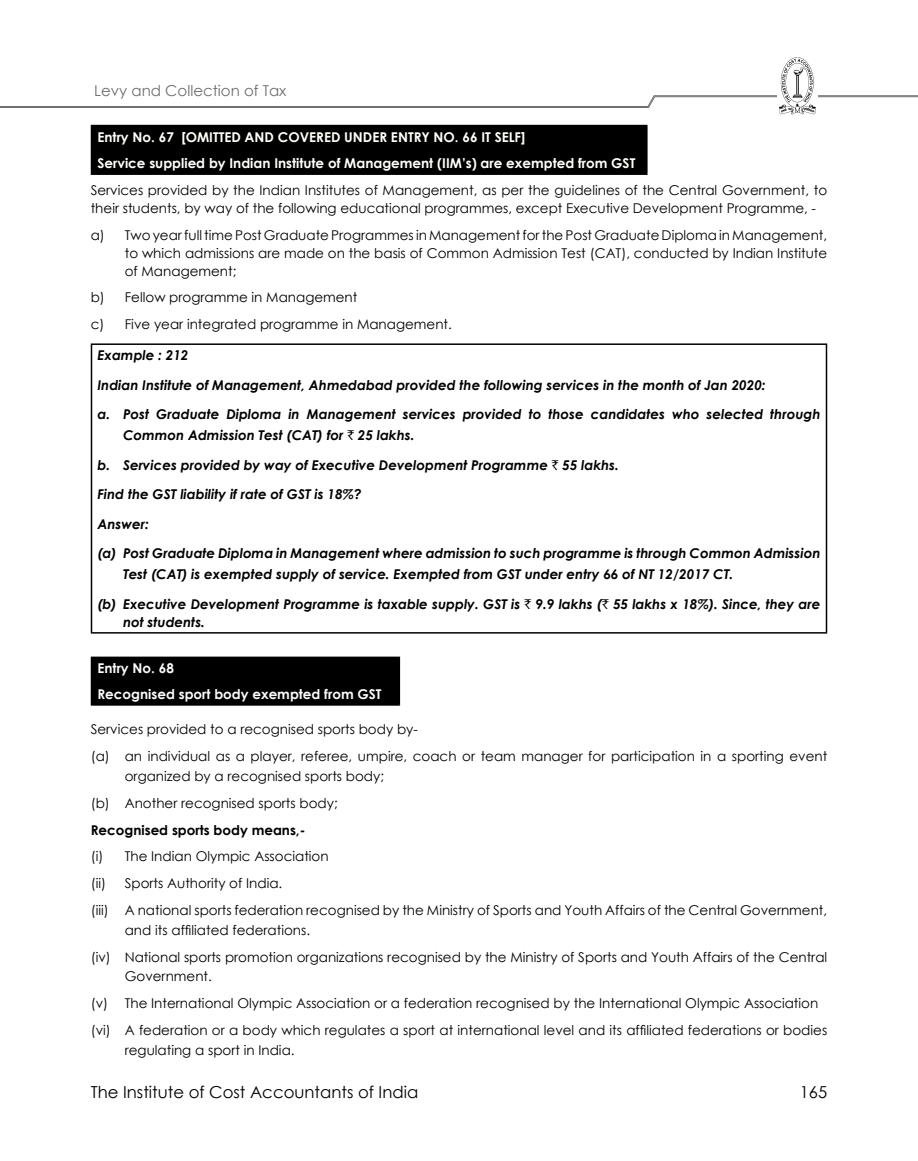
<style>
.page{position:relative;width:918px;height:1161px;background:#fff}
.page>*{position:absolute;margin:0;border:0;box-sizing:border-box;transform-origin:0 0}
.t1{font:16.5px "Century Gothic";color:#000}
.t2{font:15px "Century Gothic";color:#6d6e71}
.No_Spacing{font:13.5px/19.5px "Century Gothic";color:#000}
.No_Spacing-2{font:italic 700 13.5px/21px "Century Gothic";color:#000}
.No_Spacing-3{font:700 13.5px "Century Gothic";color:#fffffb}
.No_Spacing-4{font:700 13.5px "Century Gothic";color:#fbfdfb}
.No_Spacing-5{font:700 13.5px "Century Gothic";color:#000}
.s1{font-family:"Rupee Foradian";font-weight:400;font-style:normal}
</style>
<div class="page">
<svg style="left:0;top:95px;width:918px;height:13px"></svg>
<div style="left:777px;top:55px;width:40px;height:62px;background:#fff"></div>
<img style="left:780px;top:57px;width:35px;height:58px">
<div style="left:81px;top:85px;width:501px;height:19px;background:#fff"></div>
<div style="left:92px;top:126px;width:555px;height:48px;background:#000"></div>
<hr style="left:91px;top:125px;width:557px;height:1px;background:#000">
<hr style="left:91px;top:126px;width:1px;height:47px;background:#000">
<hr style="left:646px;top:126px;width:2px;height:47px;background:#000">
<hr style="left:91px;top:173px;width:557px;height:2px;background:#000">
<hr style="left:91px;top:343px;width:736px;height:2px;background:#000">
<hr style="left:91px;top:345px;width:1px;height:287px;background:#000">
<hr style="left:826px;top:345px;width:1px;height:287px;background:#000">
<hr style="left:91px;top:632px;width:736px;height:2px;background:#000">
<div style="left:92px;top:657px;width:307px;height:48px;background:#000"></div>
<hr style="left:91px;top:657px;width:309px;height:1px;background:#000">
<hr style="left:91px;top:658px;width:1px;height:46px;background:#000">
<hr style="left:399px;top:658px;width:1px;height:46px;background:#000">
<hr style="left:91px;top:704px;width:309px;height:2px;background:#000">
<p class="t2" style="left:94px;top:80px;width:194px">Levy and Collection of Tax</p>
<p class="No_Spacing-3" style="left:98px;top:127px;width:429px">Entry No. 67 [OMITTED AND COVERED UNDER ENTRY NO. 66 IT SELF]</p>
<p class="No_Spacing-3" style="left:98px;top:153px;width:539px">Service supplied by Indian Institute of Management (IIM’s) are exempted from GST</p>
<p class="No_Spacing" style="left:91px;top:181px;width:738px;line-height:18px">Services provided by the Indian Institutes of Management, as per the guidelines of the Central Government, to their students, by way of the following educational programmes, except Executive Development Programme, -</p>
<p class="No_Spacing" style="left:125px;top:226px;width:704px;line-height:18px;text-align:justify;text-indent:-34px">a) Two year full time Post Graduate Programmes in Management for the Post Graduate Diploma in Management, to which admissions are made on the basis of Common Admission Test (CAT), conducted by Indian Institute of Management;</p>
<p class="No_Spacing" style="left:91px;top:288px;width:268px">b) Fellow programme in Management</p>
<p class="No_Spacing" style="left:91px;top:314px;width:363px">c) Five year integrated programme in Management.</p>
<p class="No_Spacing-2" style="left:98px;top:344px;width:92px">Example : 212</p>
<p class="No_Spacing-2" style="left:98px;top:374px;width:670px">Indian Institute of Management, Ahmedabad provided the following services in the month of Jan 2020:</p>
<p class="No_Spacing-2" style="left:123px;top:403px;width:699px;text-indent:-26px">a. Post Graduate Diploma in Management services provided to those candidates who selected through<br>Common Admission Test (CAT) for <span class="s1">`</span> 25 lakhs.</p>
<p class="No_Spacing-2" style="left:98px;top:454px;width:523px">b. Services provided by way of Executive Development Programme <span class="s1">`</span> 55 lakhs.</p>
<p class="No_Spacing-2" style="left:98px;top:483px;width:266px">Find the GST liability if rate of GST is 18%?</p>
<p class="No_Spacing-2" style="left:98px;top:513px;width:53px">Answer:</p>
<p class="No_Spacing-2" style="left:123px;top:542px;width:699px;text-indent:-26px">(a) Post Graduate Diploma in Management where admission to such programme is through Common Admission<br>Test (CAT) is exempted supply of service. Exempted from GST under entry 66 of NT 12/2017 CT.</p>
<p class="No_Spacing-2" style="left:123px;top:594px;width:699px;line-height:18px;text-indent:-26px">(b) Executive Development Programme is taxable supply. GST is <span class="s1">`</span> 9.9 lakhs (<span class="s1">`</span> 55 lakhs x 18%). Since, they are not students.</p>
<p class="No_Spacing-4" style="left:98px;top:658px;width:78px">Entry No. 68</p>
<p class="No_Spacing-4" style="left:98px;top:684px;width:286px">Recognised sport body exempted from GST</p>
<p class="No_Spacing" style="left:91px;top:719px;width:329px">Services provided to a recognised sports body by-</p>
<p class="No_Spacing" style="left:125px;top:746px;width:704px;text-indent:-34px">(a) an individual as a player, referee, umpire, coach or team manager for participation in a sporting event organized by a recognised sports body;</p>
<p class="No_Spacing" style="left:91px;top:793px;width:249px">(b) Another recognised sports body;</p>
<p class="No_Spacing-5" style="left:91px;top:819px;width:216px">Recognised sports body means,-</p>
<p class="No_Spacing" style="left:91px;top:847px;width:239px">(i) The Indian Olympic Association</p>
<p class="No_Spacing" style="left:91px;top:874px;width:193px">(ii) Sports Authority of India.</p>
<p class="No_Spacing" style="left:125px;top:900px;width:704px;text-indent:-34px">(iii) A national sports federation recognised by the Ministry of Sports and Youth Affairs of the Central Government, and its affiliated federations.</p>
<p class="No_Spacing" style="left:125px;top:947px;width:704px;text-indent:-34px">(iv) National sports promotion organizations recognised by the Ministry of Sports and Youth Affairs of the Central<br>Government.</p>
<p class="No_Spacing" style="left:91px;top:993px;width:729px">(v) The International Olympic Association or a federation recognised by the International Olympic Association</p>
<p class="No_Spacing" style="left:125px;top:1020px;width:704px;text-indent:-34px">(vi) A federation or a body which regulates a sport at international level and its affiliated federations or bodies regulating a sport in India.</p>
<p class="t1" style="left:91px;top:1081px;width:329px">The Institute of Cost Accountants of India</p>
<p class="t1" style="left:800px;top:1081px;width:29px">165</p>
</div>
